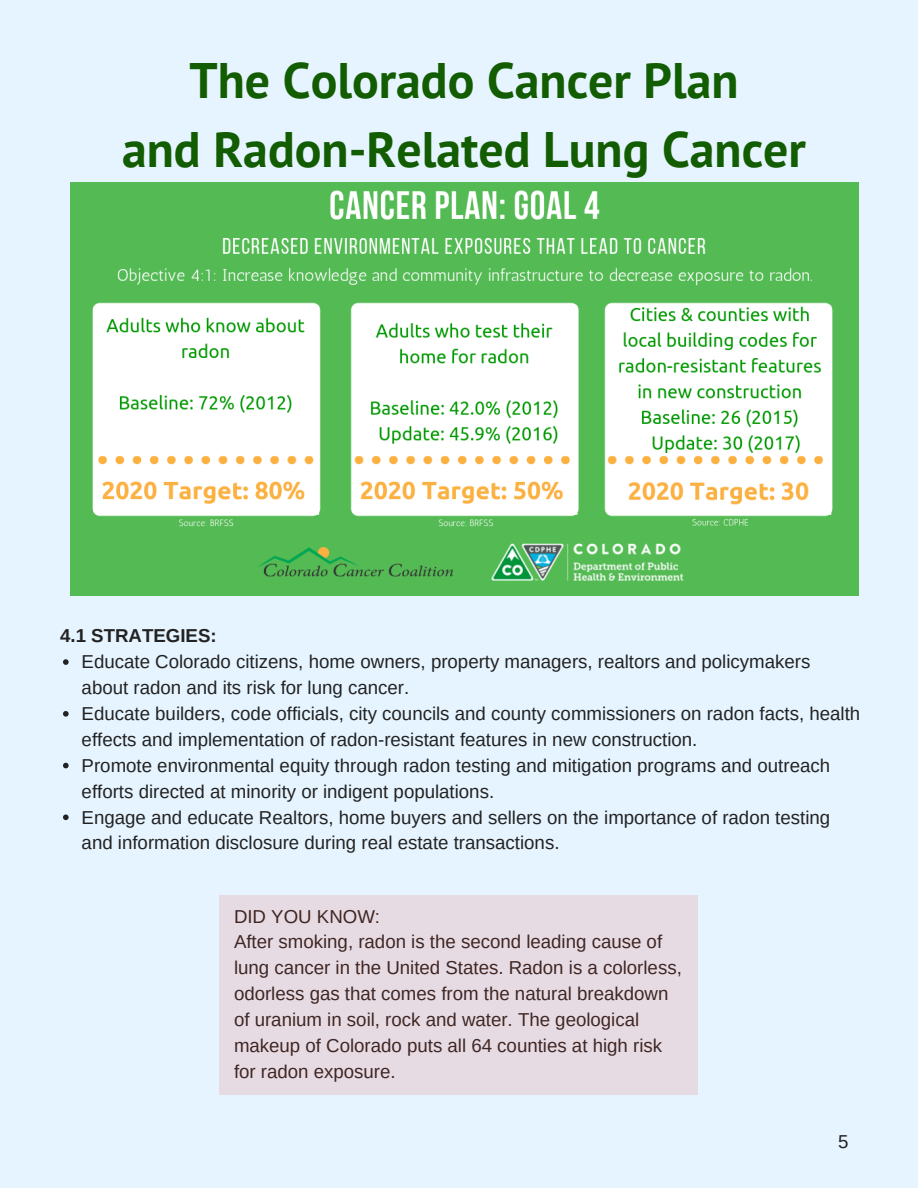
<style>
.page{position:relative;width:918px;height:1188px;background:#e6f4ff}
.page>*{position:absolute;margin:0;border:0;box-sizing:border-box;transform-origin:0 0}
.t1{font:700 49.8px/68.7px "PT Sans";color:#125c01;text-align:center}
.t2{font:18.75px/25.8px "Arimo";color:#222}
.t3{font:700 18.75px "Arimo";color:#222}
</style>
<div class="page">
<svg style="left:63px;top:659px;width:6px;height:6px"></svg>
<svg style="left:63px;top:711px;width:6px;height:6px"></svg>
<svg style="left:63px;top:763px;width:6px;height:5px"></svg>
<svg style="left:63px;top:814px;width:6px;height:6px"></svg>
<div style="left:219px;top:896px;width:478px;height:199px;background:#e7dbe3"></div>
<img style="left:71px;top:182px;width:787px;height:413px">
<h1 class="t1" style="left:122px;top:45px;width:685px">The Colorado Cancer Plan<br>and Radon-Related Lung Cancer</h1>
<p class="t3" style="left:60px;top:625px;width:158px">4.1 STRATEGIES:</p>
<p class="t2" style="left:82px;top:649px;width:780px">Educate Colorado citizens, home owners, property managers, realtors and policymakers about radon and its risk for lung cancer.<br>Educate builders, code officials, city councils and county commissioners on radon facts, health effects and implementation of radon-resistant features in new construction.<br>Promote environmental equity through radon testing and mitigation programs and outreach efforts directed at minority or indigent populations.<br>Engage and educate Realtors, home buyers and sellers on the importance of radon testing and information disclosure during real estate transactions.</p>
<p class="t2" style="left:234px;top:903px;width:449px">DID YOU KNOW:<br>After smoking, radon is the second leading cause of lung cancer in the United States. Radon is a colorless, odorless gas that comes from the natural breakdown of uranium in soil, rock and water. The geological makeup of Colorado puts all 64 counties at high risk for radon exposure.</p>
<p class="t2" style="left:838px;top:1128px;width:12px">5</p>
</div>
